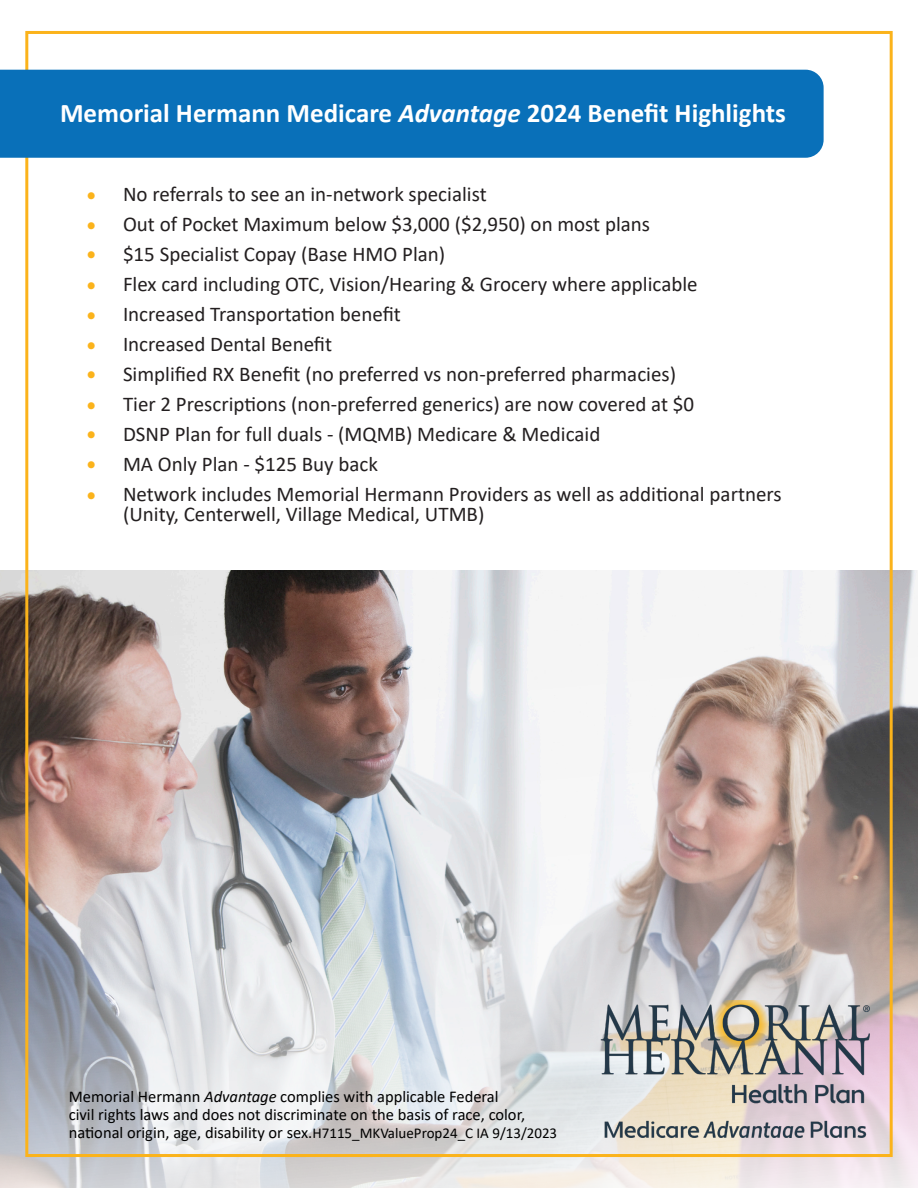
<style>
.page{position:relative;width:918px;height:1188px;background:#fff}
.page>*{position:absolute;margin:0;border:0;box-sizing:border-box;transform-origin:0 0}
.t1{font:700 27px "Calibri";color:#fff}
.t2{font:21px "Calibri";color:#231f20}
.t3{font:700 19.5px "Calibri";color:#fbb31b}
.t4{font:16.5px "Calibri";color:#000}
.s1{font-style:italic}
.s2{font-size:15px}
</style>
<div class="page">
<img style="left:0;top:570px;width:918px;height:618px">
<div style="left:0;top:70px;width:824px;height:88px;background:#0970b9"></div>
<img style="left:600px;top:1000px;width:270px;height:137px">
<p class="t1" style="left:60px;top:94px;width:728px">Memorial Hermann Medicare <span class="s1">Advantage</span> 2024 Benefit Highlights</p>
<p class="t3" style="left:86px;top:181px;width:11px">•</p>
<p class="t3" style="left:86px;top:212px;width:11px">•</p>
<p class="t3" style="left:86px;top:241px;width:11px">•</p>
<p class="t3" style="left:86px;top:272px;width:11px">•</p>
<p class="t3" style="left:86px;top:302px;width:11px">•</p>
<p class="t3" style="left:86px;top:331px;width:11px">•</p>
<p class="t3" style="left:86px;top:361px;width:11px">•</p>
<p class="t3" style="left:86px;top:392px;width:11px">•</p>
<p class="t3" style="left:86px;top:421px;width:11px">•</p>
<p class="t3" style="left:86px;top:451px;width:11px">•</p>
<p class="t3" style="left:86px;top:482px;width:11px">•</p>
<p class="t2" style="left:123px;top:180px;width:365px">No referrals to see an in-network specialist</p>
<p class="t2" style="left:123px;top:210px;width:529px">Out of Pocket Maximum below $3,000 ($2,950) on most plans</p>
<p class="t2" style="left:123px;top:240px;width:324px">$15 Specialist Copay (Base HMO Plan)</p>
<p class="t2" style="left:123px;top:270px;width:576px">Flex card including OTC, Vision/Hearing &amp; Grocery where applicable</p>
<p class="t2" style="left:123px;top:300px;width:279px">Increased Transportation benefit</p>
<p class="t2" style="left:123px;top:330px;width:211px">Increased Dental Benefit</p>
<p class="t2" style="left:123px;top:360px;width:555px">Simplified RX Benefit (no preferred vs non-preferred pharmacies)</p>
<p class="t2" style="left:123px;top:390px;width:573px">Tier 2 Prescriptions (non-preferred generics) are now covered at $0</p>
<p class="t2" style="left:123px;top:420px;width:479px">DSNP Plan for full duals - (MQMB) Medicare &amp; Medicaid</p>
<p class="t2" style="left:123px;top:450px;width:257px">MA Only Plan - $125 Buy back</p>
<p class="t2" style="left:123px;top:480px;width:660px">Network includes Memorial Hermann Providers as well as additional partners</p>
<p class="t2" style="left:123px;top:499px;width:363px">(Unity, Centerwell, Village Medical, UTMB)</p>
<p class="t4" style="left:69px;top:1085px;width:431px">Memorial Hermann <span class="s1">Advantage</span> complies with applicable Federal</p>
<p class="t4" style="left:69px;top:1103px;width:458px">civil rights laws and does not discriminate on the basis of race, color,</p>
<p class="t4" style="left:69px;top:1121px;width:490px">national origin, age, disability or sex.<span class="s2">H7115_MKValueProp24_C IA 9/13/2023</span></p>
</div>
